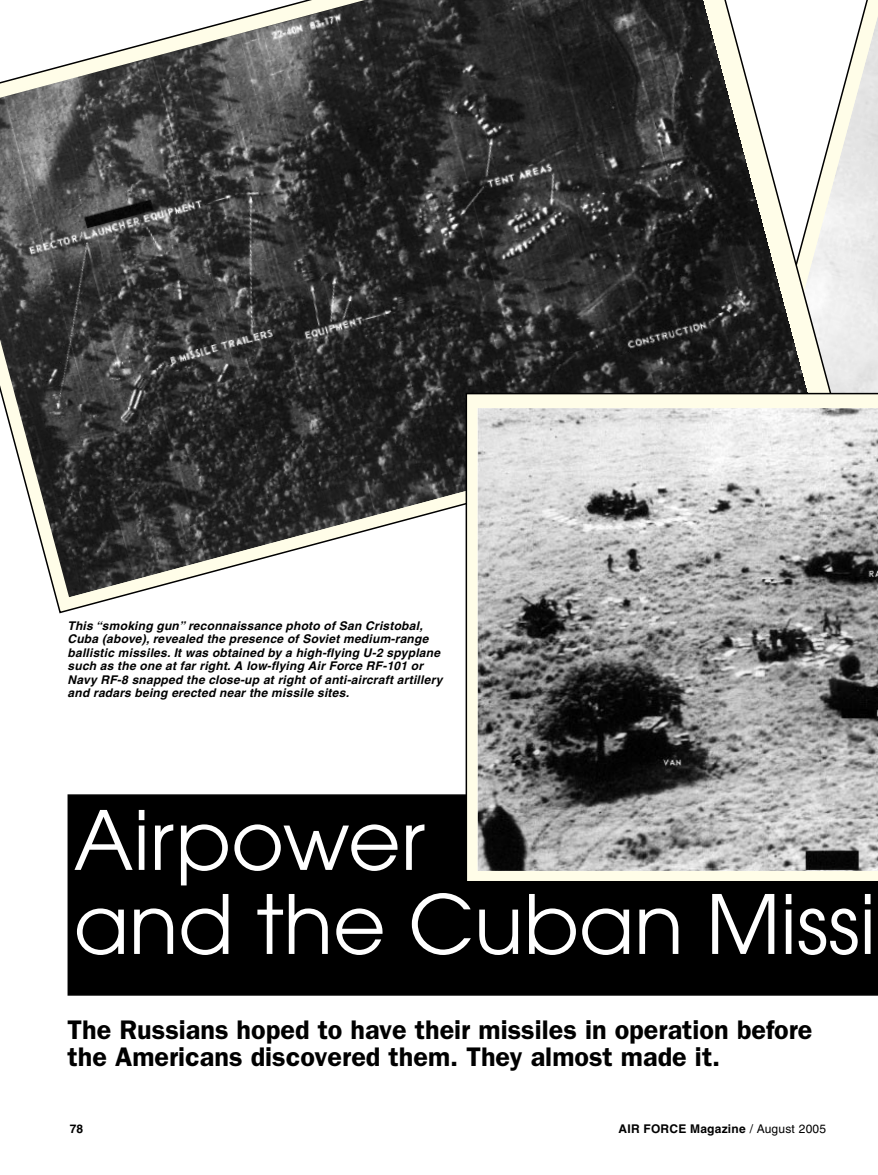
<style>
.page{position:relative;width:878px;height:1175px;background:#fff}
.page>*{position:absolute;margin:0;border:0;box-sizing:border-box;transform-origin:0 0}
.Head{font:81px/84px "Avant Garde";color:#fff}
.Blurb{font:600 27px/27px "Franklin Gothic";color:#000}
.t1{font:italic 700 12px/13.5px "Helvetica";letter-spacing:.02em;color:#000}
.Folio_L{font:700 12px "Helvetica";letter-spacing:.02em;color:#000}
.s1{font-weight:400}
</style>
<div class="page">
<img style="left:835px;top:0;width:43px;height:393px">
<svg style="left:55px;top:117px;width:780px;height:497px"></svg>
<div style="left:68px;top:794px;width:810px;height:201px;background:#000"></div>
<img style="left:0;top:0;width:810px;height:597px">
<svg style="left:465px;top:393px;width:413px;height:489px;background:#d1d0bf"></svg>
<img style="left:477px;top:408px;width:401px;height:463px">
<p class="t1" style="left:67px;top:618px;width:376px">This “smoking gun” reconnaissance photo of San Cristobal, Cuba (above), revealed the presence of Soviet medium-range ballistic missiles. It was obtained by a high-flying U-2 spyplane such as the one at far right. A low-flying Air Force RF-101 or Navy RF-8 snapped the close-up at right of anti-aircraft artillery and radars being erected near the missile sites.</p>
<p class="Head" style="left:73px;top:798px;width:803px">Airpower<br>and the Cuban Missi</p>
<p class="Blurb" style="left:67px;top:1016px;width:746px">The Russians hoped to have their missiles in operation before the Americans discovered them. They almost made it.</p>
<p class="Folio_L" style="left:70px;top:1121px;width:15px">78</p>
<p class="Folio_L" style="left:618px;top:1121px;width:209px">AIR FORCE Magazine <span class="s1">/ August 2005</span></p>
</div>
